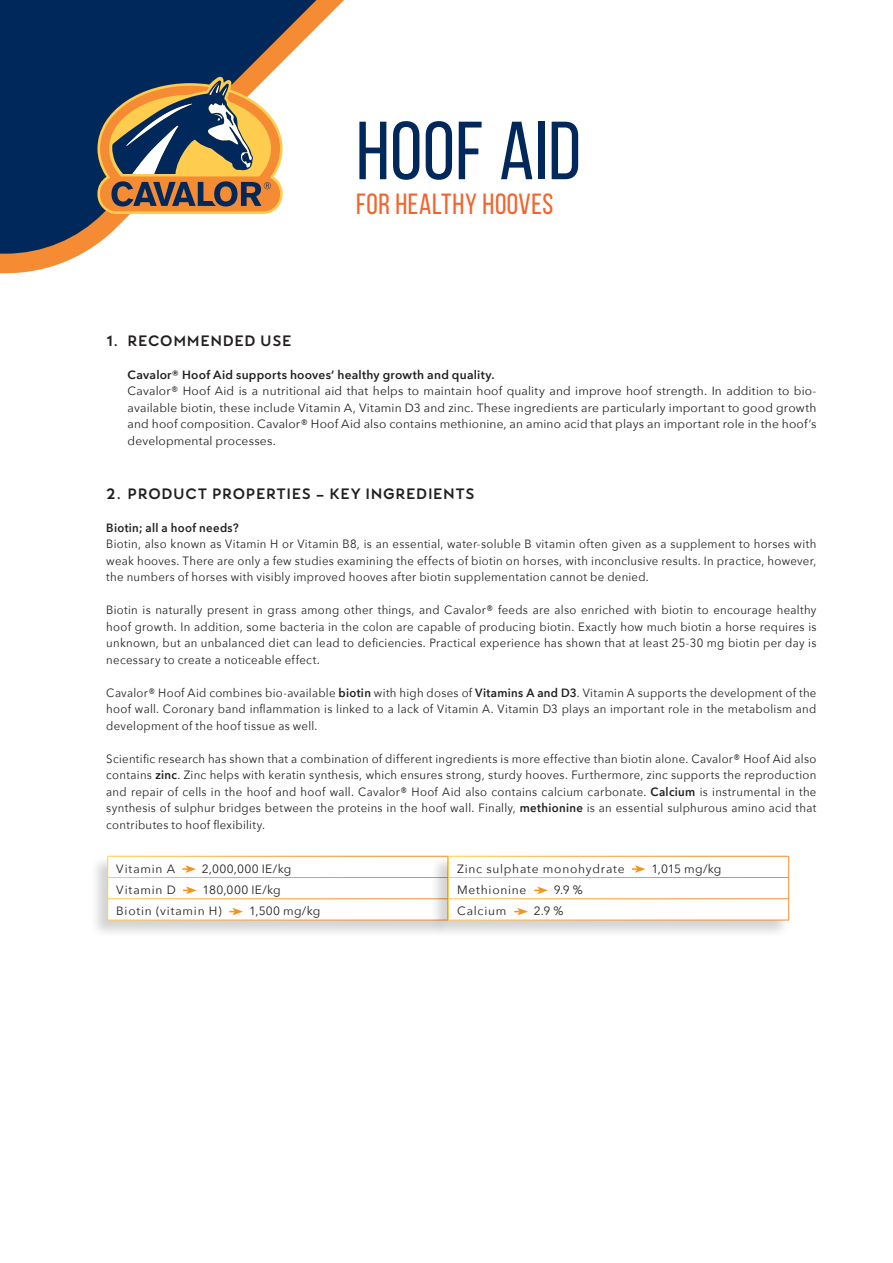
<style>
.page{position:relative;width:893px;height:1263px;background:#fff}
.page>*{position:absolute;margin:0;border:0;box-sizing:border-box;transform-origin:0 0}
.t1{font:82.2px "Bebas Neue";letter-spacing:.005em;color:#00285b}
.t2{font:29.25px "Bebas Neue";letter-spacing:.015em;color:#f2642f}
.t3{font:15px "Buket Retro Basic";letter-spacing:.025em;color:#231f20}
.t4{font:12px/16.5px "Avenir Next";letter-spacing:.025em;color:#231f20;text-align:justify;scale:.95 1}
.t5{font:12px/16.5px "Avenir Next";letter-spacing:.025em;color:#231f20;text-align:justify}
.t6{font:600 12px "Avenir Next";letter-spacing:.02em;color:#231f20}
.t7{font:12px "Avenir Next";letter-spacing:.065em;color:#231f20}
.t8{font:600 12px "Avenir Next";letter-spacing:.02em;color:#231f20;scale:.95 1}
.t9{font:12px "Avenir Next";letter-spacing:.07em;color:#231f20}
.t10{font:12px "Avenir Next";letter-spacing:.06em;color:#231f20}
.s1{font-weight:600}
</style>
<div class="page">
<svg style="left:0;top:0;width:344px;height:273px;fill:#00285b"></svg>
<svg style="left:97px;top:76px;width:186px;height:138px;background:#957d5d"></svg>
<div style="left:89px;top:855px;width:360px;height:83px;background:#231f20;opacity:.2"></div>
<hr style="left:107px;top:920px;width:341px;height:1px;background:#fff">
<div style="left:430px;top:855px;width:360px;height:83px;background:#231f20;opacity:.2"></div>
<hr style="left:448px;top:920px;width:341px;height:1px;background:#fff">
<svg style="left:107px;top:856px;width:682px;height:64px"></svg>
<p class="t1" style="left:356px;top:106px;width:226px">HOOF AID</p>
<p class="t2" style="left:356px;top:188px;width:199px">FOR HEALTHY HOOVES</p>
<p class="t3" style="left:106px;top:331px;width:187px">1. RECOMMENDED USE</p>
<p class="t6" style="left:128px;top:364px;width:368px">Cavalor® Hoof Aid supports hooves’ healthy growth and quality.</p>
<p class="t5" style="left:128px;top:382px;width:690px">Cavalor® Hoof Aid is a nutritional aid that helps to maintain hoof quality and improve hoof strength. In addition to bio&shy;available biotin, these include Vitamin A, Vitamin D3 and zinc. These ingredients are particularly important to good growth and hoof composition. Cavalor® Hoof Aid also contains methionine, an amino acid that plays an important role in the hoof’s developmental processes.</p>
<p class="t3" style="left:106px;top:484px;width:370px">2. PRODUCT PROPERTIES – KEY INGREDIENTS</p>
<p class="t8" style="left:106px;top:517px;width:141px">Biotin; all a hoof needs?</p>
<p class="t4" style="left:106px;top:535px;width:749px">Biotin, also known as Vitamin H or Vitamin B8, is an essential, water-soluble B vitamin often given as a supplement to horses with weak hooves. There are only a few studies examining the effects of biotin on horses, with inconclusive results. In practice, however, the numbers of horses with visibly improved hooves after biotin supplementation cannot be denied.</p>
<p class="t4" style="left:106px;top:601px;width:749px">Biotin is naturally present in grass among other things, and Cavalor® feeds are also enriched with biotin to encourage healthy hoof growth. In addition, some bacteria in the colon are capable of producing biotin. Exactly how much biotin a horse requires is unknown, but an unbalanced diet can lead to deficiencies. Practical experience has shown that at least 25-30 mg biotin per day is necessary to create a noticeable effect.</p>
<p class="t4" style="left:106px;top:684px;width:749px">Cavalor® Hoof Aid combines bio-available <span class="s1">biotin</span> with high doses of <span class="s1">Vitamins A and D3</span>. Vitamin A supports the development of the hoof wall. Coronary band inflammation is linked to a lack of Vitamin A. Vitamin D3 plays an important role in the metabolism and development of the hoof tissue as well.</p>
<p class="t4" style="left:106px;top:750px;width:749px">Scientific research has shown that a combination of different ingredients is more effective than biotin alone. Cavalor® Hoof Aid also contains <span class="s1">zinc</span>. Zinc helps with keratin synthesis, which ensures strong, sturdy hooves. Furthermore, zinc supports the reproduction and repair of cells in the hoof and hoof wall. Cavalor® Hoof Aid also contains calcium carbonate. <span class="s1">Calcium</span> is instrumental in the synthesis of sulphur bridges between the proteins in the hoof wall. Finally, <span class="s1">methionine</span> is an essential sulphurous amino acid that contributes to hoof flexibility.</p>
<p class="t9" style="left:116px;top:858px;width:60px">Vitamin A</p>
<p class="t5" style="left:202px;top:860px;width:91px">2,000,000 IE/kg</p>
<p class="t9" style="left:116px;top:880px;width:61px">Vitamin D</p>
<p class="t5" style="left:203px;top:881px;width:80px">180,000 IE/kg</p>
<p class="t10" style="left:116px;top:901px;width:107px">Biotin (vitamin H)</p>
<p class="t5" style="left:249px;top:902px;width:73px">1,500 mg/kg</p>
<p class="t7" style="left:457px;top:858px;width:169px">Zinc sulphate monohydrate</p>
<p class="t5" style="left:651px;top:860px;width:71px">1,015 mg/kg</p>
<p class="t7" style="left:457px;top:880px;width:71px">Methionine</p>
<p class="t5" style="left:554px;top:881px;width:30px">9.9 %</p>
<p class="t7" style="left:457px;top:901px;width:51px">Calcium</p>
<p class="t5" style="left:534px;top:902px;width:31px">2.9 %</p>
</div>
